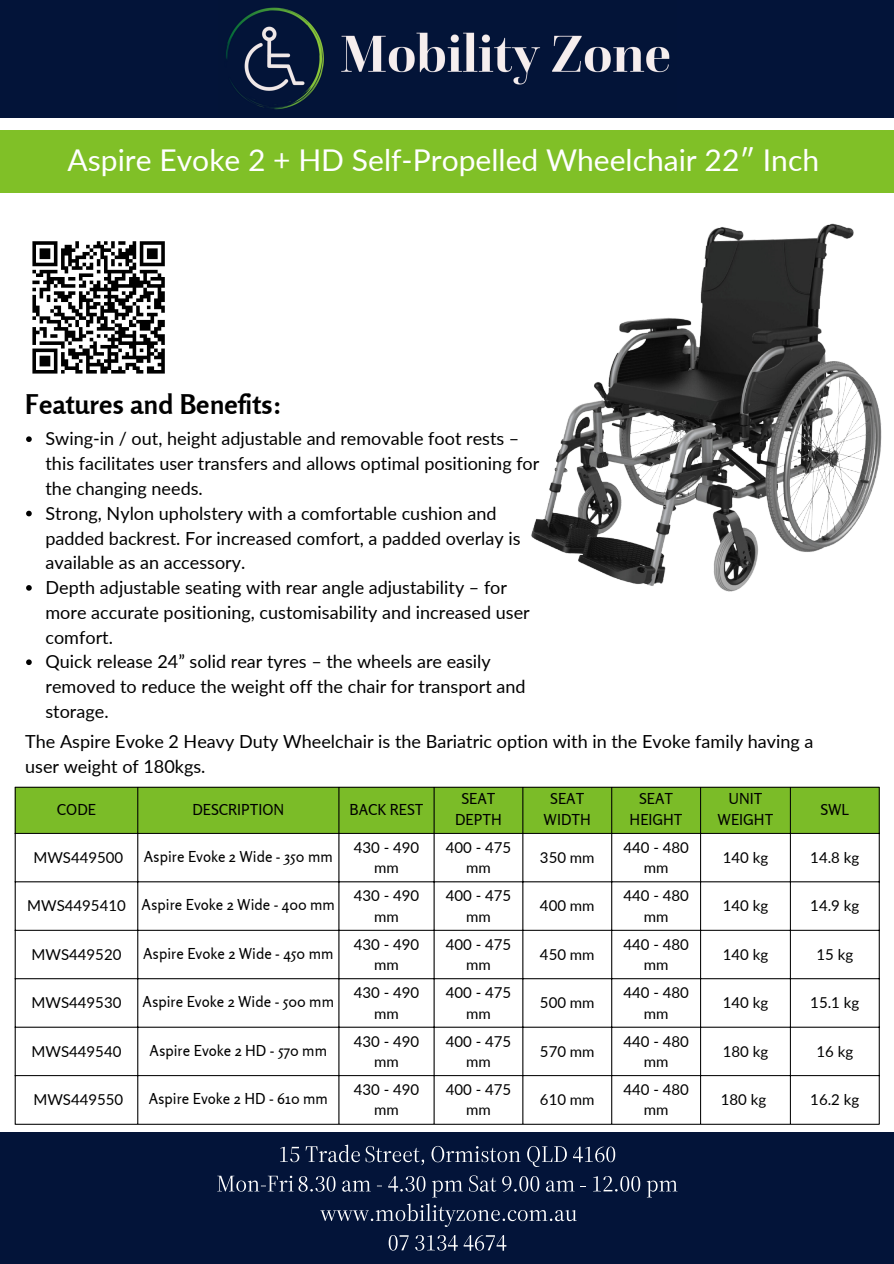
<style>
.page{position:relative;width:894px;height:1264px;background:#fff}
.page>*{position:absolute;margin:0;border:0;box-sizing:border-box;transform-origin:0 0}
.t1{font:30px "Lato";color:#fff}
.t2{font:700 27px "Rosario";color:#000}
.t3{font:18px/24.8px "Lato";color:#000}
.t4{font:15px/20.2px "Lato";color:#000;text-align:center}
.t5{font:15px/20.2px "Rosario";color:#000;text-align:center}
</style>
<div class="page">
<div style="left:0;top:0;width:893px;height:118px;background:#031439"></div>
<div style="left:0;top:1132px;width:893px;height:131px;background:#031439"></div>
<svg style="left:280px;top:1146px;width:19px;height:16px"></svg>
<svg style="left:305px;top:1144px;width:119px;height:21px"></svg>
<svg style="left:431px;top:1145px;width:89px;height:17px"></svg>
<svg style="left:646px;top:1180px;width:31px;height:17px"></svg>
<svg style="left:593px;top:1176px;width:47px;height:15px"></svg>
<svg style="left:320px;top:1203px;width:256px;height:23px"></svg>
<svg style="left:388px;top:1235px;width:20px;height:15px"></svg>
<svg style="left:415px;top:1235px;width:42px;height:15px"></svg>
<svg style="left:463px;top:1235px;width:43px;height:15px"></svg>
<svg style="left:527px;top:1145px;width:39px;height:21px"></svg>
<svg style="left:573px;top:1146px;width:42px;height:16px"></svg>
<svg style="left:217px;top:1175px;width:118px;height:16px"></svg>
<svg style="left:342px;top:1180px;width:28px;height:11px"></svg>
<svg style="left:377px;top:1175px;width:197px;height:22px"></svg>
<img style="left:226px;top:7px;width:444px;height:103px">
<div style="left:0;top:130px;width:893px;height:63px;background:#80c027"></div>
<div style="left:16px;top:788px;width:862px;height:45px;background:#7bbc28"></div>
<svg style="left:16px;top:834px;width:862px;height:289px"></svg>
<hr style="left:15px;top:787px;width:1px;height:336px;background:#000">
<hr style="left:137px;top:787px;width:1px;height:336px;background:#000">
<hr style="left:338px;top:787px;width:1px;height:336px;background:#000">
<hr style="left:433px;top:787px;width:1px;height:336px;background:#000">
<hr style="left:522px;top:787px;width:1px;height:336px;background:#000">
<hr style="left:611px;top:787px;width:1px;height:336px;background:#000">
<hr style="left:700px;top:787px;width:1px;height:336px;background:#000">
<hr style="left:789px;top:787px;width:1px;height:336px;background:#000">
<hr style="left:878px;top:787px;width:1px;height:336px;background:#000">
<hr style="left:15px;top:787px;width:864px;height:1px;background:#000">
<hr style="left:15px;top:833px;width:864px;height:1px;background:#000">
<hr style="left:15px;top:881px;width:864px;height:1px;background:#000">
<hr style="left:15px;top:930px;width:864px;height:1px;background:#000">
<hr style="left:15px;top:978px;width:864px;height:1px;background:#000">
<hr style="left:15px;top:1026px;width:864px;height:1px;background:#000">
<hr style="left:15px;top:1075px;width:864px;height:1px;background:#000">
<hr style="left:15px;top:1123px;width:864px;height:1px;background:#000">
<svg style="left:32px;top:241px;width:133px;height:133px"></svg>
<img style="left:531px;top:223px;width:351px;height:369px">
<svg style="left:26px;top:436px;width:6px;height:6px"></svg>
<svg style="left:26px;top:510px;width:6px;height:6px"></svg>
<svg style="left:26px;top:585px;width:6px;height:5px"></svg>
<svg style="left:26px;top:659px;width:6px;height:6px"></svg>
<p class="t1" style="left:68px;top:141px;width:752px">Aspire Evoke 2 + HD Self-Propelled Wheelchair 22″ Inch</p>
<p class="t2" style="left:25px;top:387px;width:258px">Features and Benefits:</p>
<p class="t3" style="left:45px;top:426px;width:495px">Swing-in / out, height adjustable and removable foot rests – this facilitates user transfers and allows optimal positioning for the changing needs.</p>
<p class="t3" style="left:45px;top:500px;width:476px">Strong, Nylon upholstery with a comfortable cushion and padded backrest. For increased comfort, a padded overlay is available as an accessory.</p>
<p class="t3" style="left:45px;top:574px;width:485px">Depth adjustable seating with rear angle adjustability – for more accurate positioning, customisability and increased user comfort.</p>
<p class="t3" style="left:45px;top:649px;width:481px">Quick release 24” solid rear tyres – the wheels are easily removed to reduce the weight off the chair for transport and storage.</p>
<p class="t3" style="left:25px;top:728px;width:789px">The Aspire Evoke 2 Heavy Duty Wheelchair is the Bariatric option with in the Evoke family having a user weight of 180kgs.</p>
<p class="t5" style="left:57px;top:799px;width:41px">CODE</p>
<p class="t5" style="left:192px;top:799px;width:93px">DESCRIPTION</p>
<p class="t5" style="left:349px;top:799px;width:75px">BACK REST</p>
<p class="t5" style="left:455px;top:788px;width:48px">SEAT<br>DEPTH</p>
<p class="t5" style="left:543px;top:788px;width:49px">SEAT<br>WIDTH</p>
<p class="t5" style="left:629px;top:788px;width:54px">SEAT<br>HEIGHT</p>
<p class="t5" style="left:717px;top:788px;width:57px">UNIT<br>WEIGHT</p>
<p class="t5" style="left:820px;top:799px;width:30px">SWL</p>
<p class="t4" style="left:33px;top:847px;width:91px">MWS449500</p>
<p class="t5" style="left:144px;top:846px;width:190px">Aspire Evoke 2 Wide - 350 mm</p>
<p class="t4" style="left:353px;top:837px;width:67px">430 - 490 mm</p>
<p class="t4" style="left:445px;top:837px;width:67px">400 - 475 mm</p>
<p class="t4" style="left:540px;top:847px;width:56px">350 mm</p>
<p class="t4" style="left:623px;top:837px;width:67px">440 - 480 mm</p>
<p class="t4" style="left:722px;top:847px;width:47px">140 kg</p>
<p class="t4" style="left:810px;top:847px;width:50px">14.8 kg</p>
<p class="t4" style="left:27px;top:895px;width:100px">MWS4495410</p>
<p class="t5" style="left:142px;top:894px;width:195px">Aspire Evoke 2 Wide - 400 mm</p>
<p class="t4" style="left:353px;top:885px;width:67px">430 - 490 mm</p>
<p class="t4" style="left:445px;top:885px;width:67px">400 - 475 mm</p>
<p class="t4" style="left:540px;top:895px;width:56px">400 mm</p>
<p class="t4" style="left:623px;top:885px;width:67px">440 - 480 mm</p>
<p class="t4" style="left:722px;top:895px;width:47px">140 kg</p>
<p class="t4" style="left:810px;top:895px;width:50px">14.9 kg</p>
<p class="t4" style="left:32px;top:944px;width:91px">MWS449520</p>
<p class="t5" style="left:143px;top:943px;width:192px">Aspire Evoke 2 Wide - 450 mm</p>
<p class="t4" style="left:353px;top:933px;width:67px">430 - 490 mm</p>
<p class="t4" style="left:445px;top:933px;width:67px">400 - 475 mm</p>
<p class="t4" style="left:540px;top:944px;width:56px">450 mm</p>
<p class="t4" style="left:623px;top:933px;width:67px">440 - 480 mm</p>
<p class="t4" style="left:722px;top:944px;width:47px">140 kg</p>
<p class="t4" style="left:816px;top:944px;width:38px">15 kg</p>
<p class="t4" style="left:32px;top:992px;width:91px">MWS449530</p>
<p class="t5" style="left:142px;top:991px;width:193px">Aspire Evoke 2 Wide - 500 mm</p>
<p class="t4" style="left:353px;top:982px;width:67px">430 - 490 mm</p>
<p class="t4" style="left:445px;top:982px;width:67px">400 - 475 mm</p>
<p class="t4" style="left:540px;top:992px;width:56px">500 mm</p>
<p class="t4" style="left:623px;top:982px;width:67px">440 - 480 mm</p>
<p class="t4" style="left:722px;top:992px;width:47px">140 kg</p>
<p class="t4" style="left:810px;top:992px;width:50px">15.1 kg</p>
<p class="t4" style="left:32px;top:1040px;width:91px">MWS449540</p>
<p class="t5" style="left:149px;top:1039px;width:179px">Aspire Evoke 2 HD - 570 mm</p>
<p class="t4" style="left:353px;top:1030px;width:67px">430 - 490 mm</p>
<p class="t4" style="left:445px;top:1030px;width:67px">400 - 475 mm</p>
<p class="t4" style="left:540px;top:1040px;width:56px">570 mm</p>
<p class="t4" style="left:623px;top:1030px;width:67px">440 - 480 mm</p>
<p class="t4" style="left:722px;top:1040px;width:47px">180 kg</p>
<p class="t4" style="left:816px;top:1040px;width:38px">16 kg</p>
<p class="t4" style="left:33px;top:1089px;width:91px">MWS449550</p>
<p class="t5" style="left:149px;top:1088px;width:181px">Aspire Evoke 2 HD - 610 mm</p>
<p class="t4" style="left:353px;top:1079px;width:67px">430 - 490 mm</p>
<p class="t4" style="left:445px;top:1079px;width:67px">400 - 475 mm</p>
<p class="t4" style="left:540px;top:1089px;width:56px">610 mm</p>
<p class="t4" style="left:623px;top:1079px;width:67px">440 - 480 mm</p>
<p class="t4" style="left:720px;top:1089px;width:47px">180 kg</p>
<p class="t4" style="left:810px;top:1089px;width:50px">16.2 kg</p>
</div>
